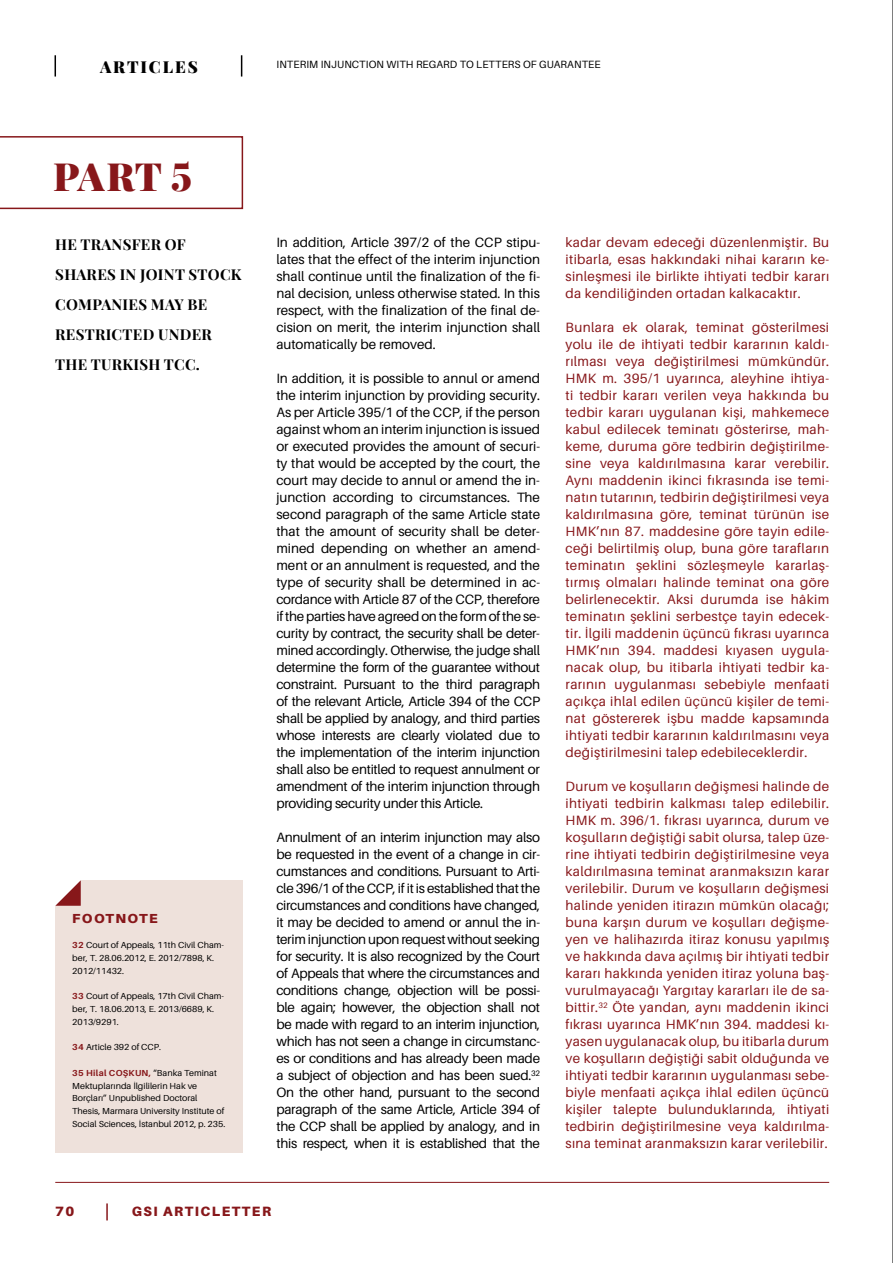
<style>
.page{position:relative;width:893px;height:1263px;background:#fff}
.page>*{position:absolute;margin:0;border:0;box-sizing:border-box;transform-origin:0 0}
.t1{font:900 39px "Playfair Display";color:#87171a}
.t2{font:900 16.5px "Playfair Display";letter-spacing:.12em;color:#000}
.t3{font:700 15px/30px "Playfair Display";letter-spacing:.02em;color:#000}
.t4{font:13.5px/17px "Aileron";letter-spacing:-.02em;color:#000;text-align:justify}
.t5{font:13.5px/17px "Aileron";letter-spacing:.025em;color:#87171a;text-align:justify}
.t6{font:900 13.5px "Aileron";letter-spacing:.11em;color:#87171a}
.t7{font:900 13.05px "Aileron";letter-spacing:.1em;color:#87171a}
.t8{font:10.5px "Aileron";letter-spacing:.01em;color:#000}
.t9{font:8.7px/12.8px "Aileron";color:#000}
.s1{font-weight:700;color:#87171a}
</style>
<div class="page">
<svg style="left:0;top:136px;width:243px;height:73px"></svg>
<hr style="left:55px;top:1182px;width:774px;height:1px;background:#87171a">
<svg style="left:106px;top:1203px;width:2px;height:17px"></svg>
<svg style="left:55px;top:55px;width:1px;height:22px"></svg>
<svg style="left:241px;top:55px;width:1px;height:22px"></svg>
<hr style="left:892px;top:0;width:1px;height:1263px;background:#000">
<div style="left:55px;top:880px;width:187px;height:272px;background:#eee1db"></div>
<svg style="left:55px;top:880px;width:26px;height:26px"></svg>
<p class="t2" style="left:100px;top:54px;width:99px">ARTICLES</p>
<p class="t8" style="left:276px;top:59px;width:326px">INTERIM INJUNCTION WITH REGARD TO LETTERS OF GUARANTEE</p>
<h1 class="t1" style="left:53px;top:146px;width:140px">PART 5</h1>
<p class="t3" style="left:55px;top:228px;width:188px">HE TRANSFER OF<br>SHARES IN JOINT STOCK<br>COMPANIES MAY BE<br>RESTRICTED UNDER<br>THE TURKISH TCC.</p>
<p class="t7" style="left:72px;top:911px;width:87px">FOOTNOTE</p>
<p class="t9" style="left:72px;top:939px;width:153px"><span class="s1">32</span> Court of Appeals, 11th Civil Cham&shy;ber, T. 28.06.2012, E. 2012/7898, K.<br>2012/11432.</p>
<p class="t9" style="left:72px;top:990px;width:153px"><span class="s1">33</span> Court of Appeals, 17th Civil Cham&shy;ber, T. 18.06.2013, E. 2013/6689, K.<br>2013/9291.</p>
<p class="t9" style="left:72px;top:1041px;width:90px"><span class="s1">34</span> Article 392 of CCP.</p>
<p class="t9" style="left:72px;top:1066px;width:155px"><span class="s1">35 Hilal COŞKUN,</span> “Banka Teminat Mektuplarında İlgililerin Hak ve Borçları” Unpublished Doctoral Thesis, Marmara University Institute of Social Sciences, İstanbul 2012, p. 235.</p>
<p class="t4" style="left:276px;top:234px;width:265px">In addition, Article 397/2 of the CCP stipu&shy;lates that the effect of the interim injunction shall continue until the finalization of the fi&shy;nal decision, unless otherwise stated. In this respect, with the finalization of the final de&shy;cision on merit, the interim injunction shall automatically be removed.</p>
<p class="t4" style="left:276px;top:370px;width:265px">In addition, it is possible to annul or amend the interim injunction by providing security.<br>As per Article 395/1 of the CCP, if the person against whom an interim injunction is issued or executed provides the amount of securi&shy;ty that would be accepted by the court, the court may decide to annul or amend the in&shy;junction according to circumstances. The second paragraph of the same Article state that the amount of security shall be deter&shy;mined depending on whether an amend&shy;ment or an annulment is requested, and the type of security shall be determined in ac&shy;cordance with Article 87 of the CCP, therefore if the parties have agreed on the form of the se&shy;curity by contract, the security shall be deter&shy;mined accordingly. Otherwise, the judge shall determine the form of the guarantee without constraint. Pursuant to the third paragraph of the relevant Article, Article 394 of the CCP shall be applied by analogy, and third parties whose interests are clearly violated due to the implementation of the interim injunction shall also be entitled to request annulment or amendment of the interim injunction through providing security under this Article.</p>
<p class="t4" style="left:276px;top:829px;width:265px">Annulment of an interim injunction may also be requested in the event of a change in cir&shy;cumstances and conditions. Pursuant to Arti&shy;cle 396/1 of the CCP, if it is established that the circumstances and conditions have changed, it may be decided to amend or annul the in&shy;terim injunction upon request without seeking for security. It is also recognized by the Court of Appeals that where the circumstances and conditions change, objection will be possi&shy;ble again; however, the objection shall not be made with regard to an interim injunction, which has not seen a change in circumstanc&shy;es or conditions and has already been made a subject of objection and has been sued.<sup>32<br></sup>On the other hand, pursuant to the second paragraph of the same Article, Article 394 of the CCP shall be applied by analogy, and in this respect, when it is established that the</p>
<p class="t5" style="left:566px;top:234px;width:265px">kadar devam edeceği düzenlenmiştir. Bu itibarla, esas hakkındaki nihai kararın ke&shy;sinleşmesi ile birlikte ihtiyati tedbir kararı da kendiliğinden ortadan kalkacaktır.</p>
<p class="t5" style="left:566px;top:319px;width:265px">Bunlara ek olarak, teminat gösterilmesi yolu ile de ihtiyati tedbir kararının kaldı&shy;rılması veya değiştirilmesi mümkündür.<br>HMK m. 395/1 uyarınca, aleyhine ihtiya&shy;ti tedbir kararı verilen veya hakkında bu tedbir kararı uygulanan kişi, mahkemece kabul edilecek teminatı gösterirse, mah&shy;keme, duruma göre tedbirin değiştirilme&shy;sine veya kaldırılmasına karar verebilir.<br>Aynı maddenin ikinci fıkrasında ise temi&shy;natın tutarının, tedbirin değiştirilmesi veya kaldırılmasına göre, teminat türünün ise HMK’nın 87. maddesine göre tayin edile&shy;ceği belirtilmiş olup, buna göre tarafların teminatın şeklini sözleşmeyle kararlaş&shy;tırmış olmaları halinde teminat ona göre belirlenecektir. Aksi durumda ise hâkim teminatın şeklini serbestçe tayin edecek&shy;tir. İlgili maddenin üçüncü fıkrası uyarınca HMK’nın 394. maddesi kıyasen uygula&shy;nacak olup, bu itibarla ihtiyati tedbir ka&shy;rarının uygulanması sebebiyle menfaati açıkça ihlal edilen üçüncü kişiler de temi&shy;nat göstererek işbu madde kapsamında ihtiyati tedbir kararının kaldırılmasını veya değiştirilmesini talep edebileceklerdir.</p>
<p class="t5" style="left:566px;top:778px;width:265px">Durum ve koşulların değişmesi halinde de ihtiyati tedbirin kalkması talep edilebilir.<br>HMK m. 396/1. fıkrası uyarınca, durum ve koşulların değiştiği sabit olursa, talep üze&shy;rine ihtiyati tedbirin değiştirilmesine veya kaldırılmasına teminat aranmaksızın karar verilebilir. Durum ve koşulların değişmesi halinde yeniden itirazın mümkün olacağı; buna karşın durum ve koşulları değişme&shy;yen ve halihazırda itiraz konusu yapılmış ve hakkında dava açılmış bir ihtiyati tedbir kararı hakkında yeniden itiraz yoluna baş&shy;vurulmayacağı Yargıtay kararları ile de sa&shy;bittir.<sup>32</sup> Öte yandan, aynı maddenin ikinci fıkrası uyarınca HMK’nın 394. maddesi kı&shy;yasen uygulanacak olup, bu itibarla durum ve koşulların değiştiği sabit olduğunda ve ihtiyati tedbir kararının uygulanması sebe&shy;biyle menfaati açıkça ihlal edilen üçüncü kişiler talepte bulunduklarında, ihtiyati tedbirin değiştirilmesine veya kaldırılma&shy;sına teminat aranmaksızın karar verilebilir.</p>
<p class="t6" style="left:55px;top:1203px;width:21px">70</p>
<p class="t6" style="left:132px;top:1203px;width:141px">GSI ARTICLETTER</p>
</div>
